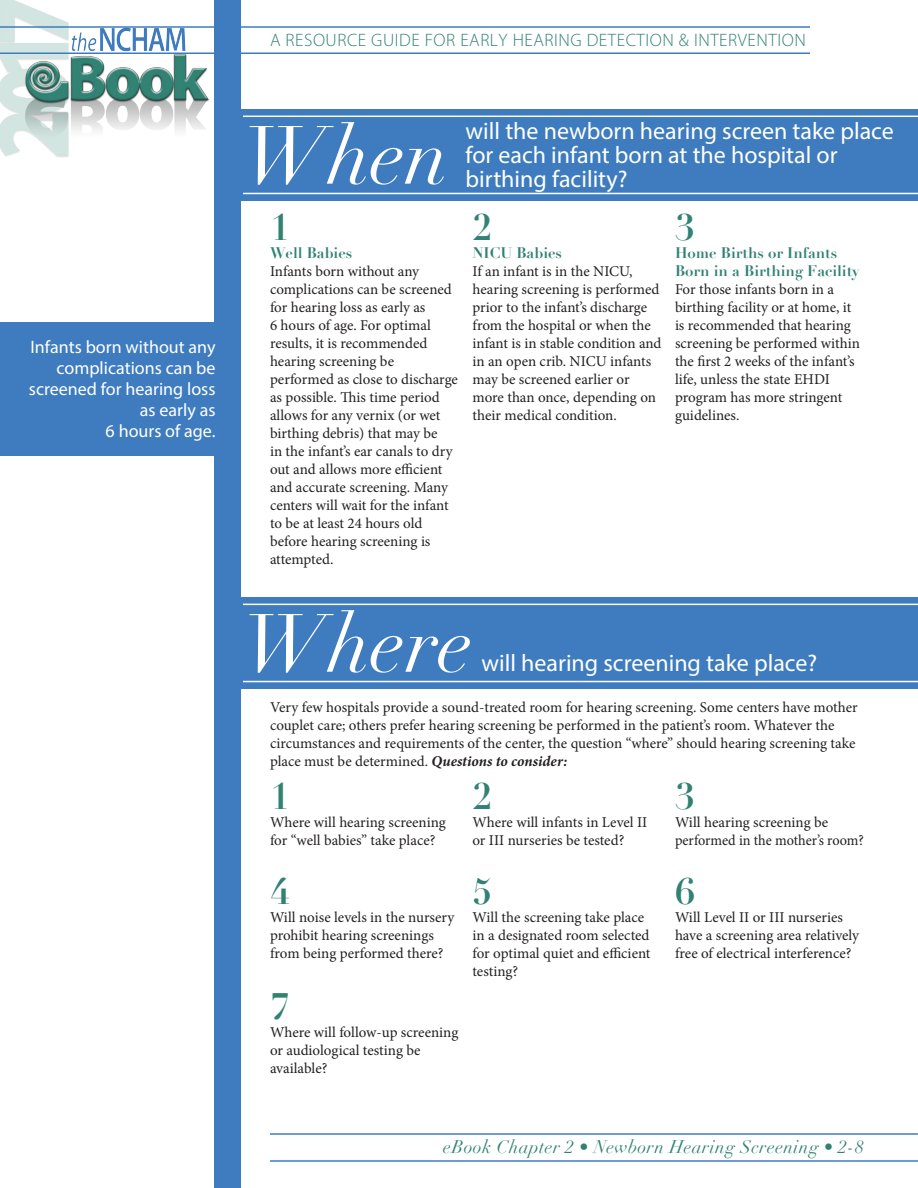
<style>
.page{position:relative;width:918px;height:1188px;background:#fff}
.page>*{position:absolute;margin:0;border:0;box-sizing:border-box;transform-origin:0 0}
.t1{font:italic 81px "Didot";color:#fff}
.t2{font:700 36px "Didot";color:#318273}
.t3{font:24px/24px "Myriad Pro";color:#fff}
.t4{font:18px/21px "Myriad Pro";color:#fff;text-align:right}
.t5{font:300 18px "Myriad Pro";letter-spacing:.03em;color:#318273}
.t6{font:italic 18px "Didot";letter-spacing:.02em;color:#318273}
.t7{font:15px/18px "Minion Pro";color:#231f20}
.t8{font:700 15px/18px "Didot";color:#318273}
.s1{font-weight:700;font-style:italic}
</style>
<div class="page">
<img style="left:0;top:0;width:210px;height:157px">
<hr style="left:0;top:26px;width:810px;height:2px;background:#3e7cbf">
<hr style="left:0;top:52px;width:810px;height:2px;background:#3e7cbf">
<hr style="left:270px;top:1133px;width:648px;height:2px;background:#3e7cbf">
<hr style="left:270px;top:1160px;width:648px;height:2px;background:#3e7cbf">
<div style="left:214px;top:0;width:28px;height:1188px;background:#3e7cbf"></div>
<div style="left:0;top:322px;width:218px;height:134px;background:#3e7cbf"></div>
<div style="left:238px;top:597px;width:680px;height:92px;background:#3e7cbf"></div>
<hr style="left:243px;top:604px;width:675px;height:1px;background:#fff">
<hr style="left:243px;top:681px;width:675px;height:1px;background:#fff">
<div style="left:238px;top:109px;width:680px;height:92px;background:#3e7cbf"></div>
<hr style="left:243px;top:116px;width:675px;height:1px;background:#fff">
<hr style="left:243px;top:193px;width:675px;height:1px;background:#fff">
<p class="t4" style="left:29px;top:336px;width:188px">Infants born without any complications can be screened for hearing loss as early as<br>6 hours of age.</p>
<p class="t5" style="left:270px;top:30px;width:537px">A RESOURCE GUIDE FOR EARLY HEARING DETECTION &amp; INTERVENTION</p>
<h1 class="t1" style="left:243px;top:106px;width:207px">When</h1>
<h3 class="t3" style="left:466px;top:118px;width:430px">will the newborn hearing screen take place for each infant born at the hospital or birthing facility?</h3>
<h2 class="t2" style="left:270px;top:204px;width:22px">1</h2>
<p class="t8" style="left:270px;top:243px;width:84px">Well Babies</p>
<p class="t7" style="left:270px;top:262px;width:190px">Infants born without any complications can be screened for hearing loss as early as<br>6 hours of age. For optimal results, it is recommended hearing screening be performed as close to discharge as possible. This time period allows for any vernix (or wet birthing debris) that may be<br>in the infant’s ear canals to dry out and allows more efficient and accurate screening. Many centers will wait for the infant to be at least 24 hours old before hearing screening is attempted.</p>
<h2 class="t2" style="left:472px;top:204px;width:22px">2</h2>
<p class="t8" style="left:472px;top:243px;width:91px">NICU Babies</p>
<p class="t7" style="left:472px;top:262px;width:191px">If an infant is in the NICU, hearing screening is performed prior to the infant’s discharge from the hospital or when the infant is in stable condition and in an open crib. NICU infants may be screened earlier or more than once, depending on their medical condition.</p>
<h2 class="t2" style="left:675px;top:204px;width:22px">3</h2>
<p class="t8" style="left:675px;top:243px;width:186px">Home Births or Infants<br>Born in a Birthing Facility</p>
<p class="t7" style="left:675px;top:280px;width:186px">For those infants born in a birthing facility or at home, it is recommended that hearing screening be performed within the first 2 weeks of the infant’s life, unless the state EHDI program has more stringent guidelines.</p>
<h1 class="t1" style="left:243px;top:594px;width:231px">Where</h1>
<h3 class="t3" style="left:482px;top:651px;width:337px">will hearing screening take place?</h3>
<p class="t7" style="left:270px;top:698px;width:589px">Very few hospitals provide a sound-treated room for hearing screening. Some centers have mother couplet care; others prefer hearing screening be performed in the patient’s room. Whatever the circumstances and requirements of the center, the question “where” should hearing screening take place must be determined. <span class="s1">Questions to consider:</span></p>
<h2 class="t2" style="left:270px;top:774px;width:22px">1</h2>
<p class="t7" style="left:270px;top:814px;width:177px">Where will hearing screening for “well babies” take place?</p>
<h2 class="t2" style="left:675px;top:774px;width:22px">3</h2>
<p class="t7" style="left:675px;top:814px;width:190px">Will hearing screening be performed in the mother’s room?</p>
<h2 class="t2" style="left:472px;top:774px;width:22px">2</h2>
<p class="t7" style="left:472px;top:814px;width:176px">Where will infants in Level II or III nurseries be tested?</p>
<h2 class="t2" style="left:270px;top:868px;width:22px">4</h2>
<p class="t7" style="left:270px;top:908px;width:186px">Will noise levels in the nursery prohibit hearing screenings from being performed there?</p>
<h2 class="t2" style="left:270px;top:984px;width:22px">7</h2>
<p class="t7" style="left:270px;top:1024px;width:190px">Where will follow-up screening or audiological testing be available?</p>
<h2 class="t2" style="left:472px;top:868px;width:22px">5</h2>
<p class="t7" style="left:472px;top:908px;width:180px">Will the screening take place in a designated room selected for optimal quiet and efficient testing?</p>
<h2 class="t2" style="left:675px;top:868px;width:22px">6</h2>
<p class="t7" style="left:675px;top:908px;width:186px">Will Level II or III nurseries have a screening area relatively free of electrical interference?</p>
<p class="t6" style="left:443px;top:1136px;width:422px">eBook Chapter 2 • Newborn Hearing Screening • 2-8</p>
</div>
